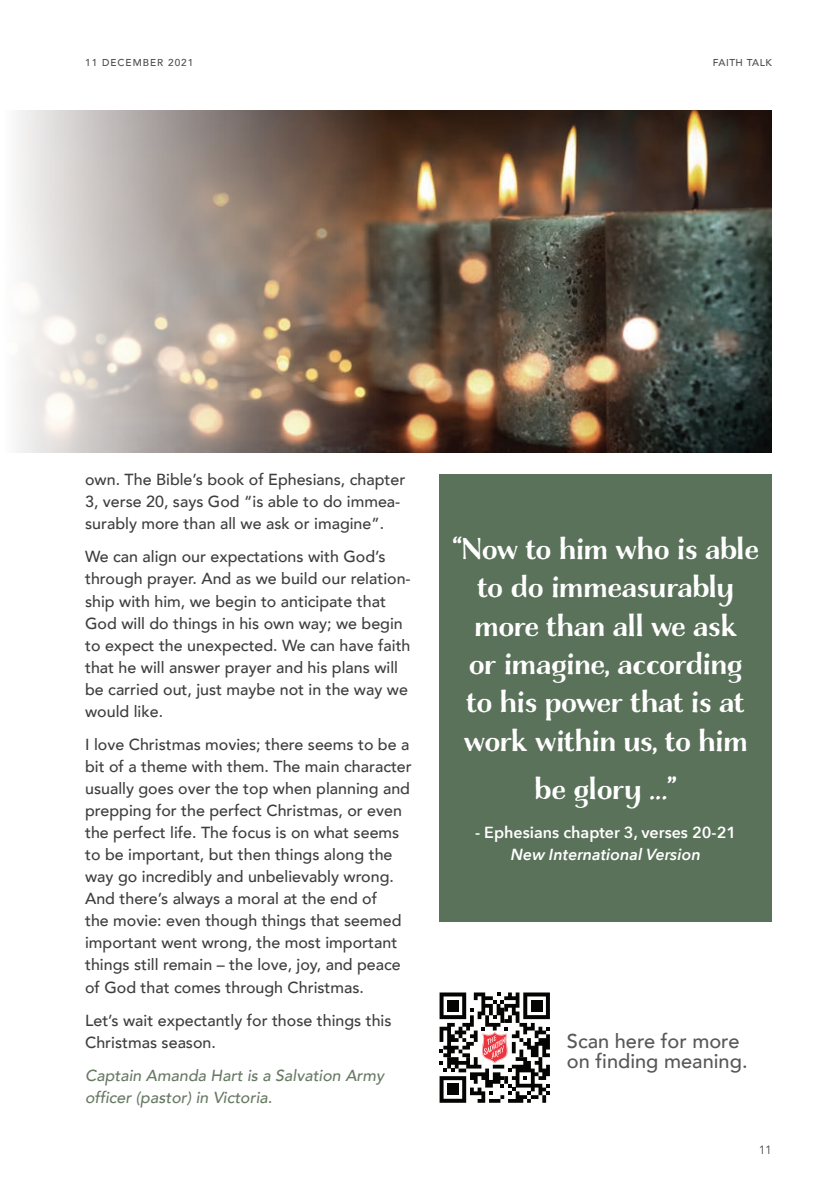
<style>
.page{position:relative;width:840px;height:1191px;background:#fff}
.page>*{position:absolute;margin:0;border:0;box-sizing:border-box;transform-origin:0 0}
.Advent_Bible_Verse{font:32px/38.4px "Charcuterie Contrast";color:#fff;text-align:center}
.Salvos_Subhead_no_ba{font:500 20px/20px "Avenir";color:#57585a}
.Salvos_Body{font:500 16px/22px "Avenir";color:#3e3e3f}
.Writer_Info_at_the{font:italic 500 16px/22px "Avenir";color:#687a64}
.Body_Call_out_-_Sm{font:600 16px/22px "Avenir Next";color:#fff;text-align:center}
.t1{font:12px "Avenir";color:#4b4c4d}
.Page_name_-_Right{font:500 10px "Avenir";letter-spacing:.05em;color:#4b4c4d}
.s1{font-style:italic}
</style>
<div class="page">
<div style="left:439px;top:474px;width:332px;height:448px;background:#5a715a"></div>
<img style="left:19px;top:110px;width:752px;height:342px">
<svg style="left:439px;top:992px;width:110px;height:110px"></svg>
<div style="left:447px;top:1000px;width:11px;height:11px;background:#040503"></div>
<div style="left:530px;top:1000px;width:12px;height:11px;background:#040503"></div>
<div style="left:447px;top:1083px;width:11px;height:12px;background:#040503"></div>
<p class="Page_name_-_Right" style="left:85px;top:54px;width:33px">11 Dece</p>
<p class="Page_name_-_Right" style="left:133px;top:54px;width:18px">mber</p>
<p class="Page_name_-_Right" style="left:168px;top:54px;width:27px">2021</p>
<p class="Page_name_-_Right" style="left:712px;top:54px;width:60px">FAITH TALK</p>
<p class="Salvos_Body" style="left:85px;top:468px;width:321px">own. The Bible’s book of Ephesians, chapter<br>3, verse 20, says God “is able to do immea&shy;surably more than all we ask or imagine”.</p>
<p class="Salvos_Body" style="left:85px;top:545px;width:327px">We can align our expectations with God’s through prayer. And as we build our relation&shy;ship with him, we begin to anticipate that God will do things in his own way; we begin to expect the unexpected. We can have faith that he will answer prayer and his plans will be carried out, just maybe not in the way we would like.</p>
<p class="Salvos_Body" style="left:85px;top:732px;width:328px">I love Christmas movies; there seems to be a bit of a theme with them. The main character usually goes over the top when planning and prepping for the perfect Christmas, or even the perfect life. The focus is on what seems to be important, but then things along the way go incredibly and unbelievably wrong.<br>And there’s always a moral at the end of<br>the movie: even though things that seemed important went wrong, the most important things still remain – the love, joy, and peace of God that comes through Christmas.</p>
<p class="Salvos_Body" style="left:85px;top:1008px;width:308px">Let’s wait expectantly for those things this<br>Christmas season.</p>
<p class="Writer_Info_at_the" style="left:85px;top:1064px;width:300px">Captain Amanda Hart is a Salvation Army officer (pastor) in Victoria.</p>
<p class="Advent_Bible_Verse" style="left:452px;top:530px;width:307px">“Now to him who is able to do immeasurably more than all we ask<br>or imagine, according to his power that is at work within us, to him</p>
<p class="Advent_Bible_Verse" style="left:534px;top:770px;width:144px">be glory ...”</p>
<p class="Body_Call_out_-_Sm" style="left:475px;top:821px;width:262px">- Ephesians chapter 3, verses 20-21<br><span class="s1">New International Version</span></p>
<p class="Salvos_Subhead_no_ba" style="left:566px;top:1029px;width:182px">Scan here for more on finding meaning.</p>
<p class="t1" style="left:758px;top:1142px;width:15px">11</p>
</div>
